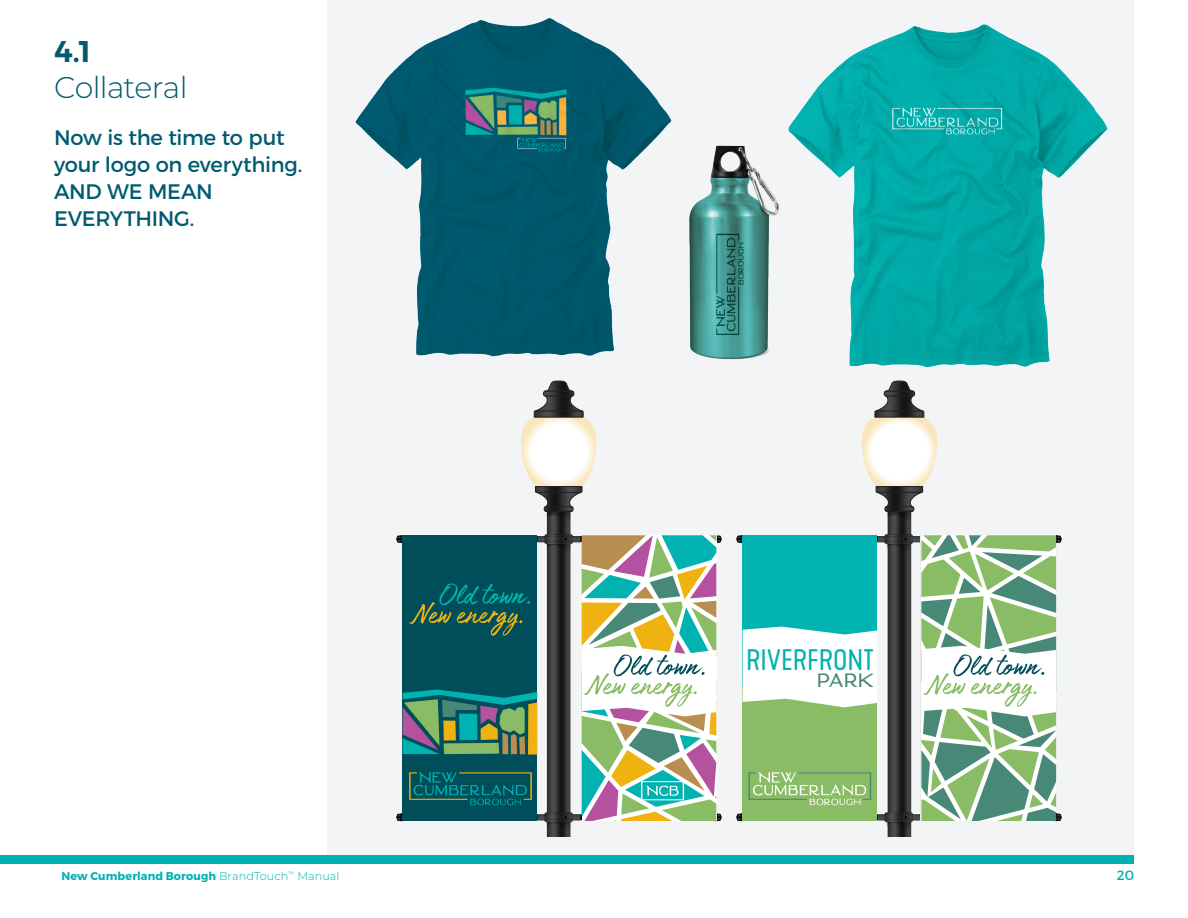
<style>
.page{position:relative;width:1188px;height:918px;background:#fff}
.page>*{position:absolute;margin:0;border:0;box-sizing:border-box;transform-origin:0 0}
.t1{font:300 30px "Montserrat";letter-spacing:-.025em;color:#005a70}
.t2{font:600 30px "Montserrat";color:#005a70}
.t3{font:expanded 27.75px "Kapra Neue";color:#00b2b0}
.t4{font:700 25.8px "Marisa";color:#488877}
.t5{font:21px/27px "Montserrat";letter-spacing:-.015em;color:#005a70}
.t6{font:13.5px "Montserrat";color:#00b1b3}
.t7{font:700 11.25px "Montserrat";letter-spacing:.01em;color:#00b1b3}
.s1{font-weight:300}
</style>
<div class="page">
<div style="left:327px;top:0;width:807px;height:864px;background:#f3f4f5"></div>
<div style="left:0;top:855px;width:1134px;height:9px;background:#00b1b3"></div>
<img style="left:355px;top:18px;width:317px;height:339px">
<img style="left:689px;top:145px;width:91px;height:215px">
<img style="left:788px;top:24px;width:320px;height:344px">
<svg style="left:737px;top:381px;width:324px;height:456px"></svg>
<svg style="left:397px;top:381px;width:324px;height:456px"></svg>
<h1 class="t2" style="left:54px;top:32px;width:39px">4.1</h1>
<h1 class="t1" style="left:54px;top:66px;width:135px">Collateral</h1>
<p class="t5" style="left:54px;top:124px;width:250px">Now is the time to put your logo on everything.<br>AND WE MEAN<br>EVERYTHING.</p>
<h2 class="t3" style="left:746px;top:643px;width:129px">RIVERFRONT</h2>
<p class="t4" style="left:817px;top:669px;width:59px">PARK</p>
<p class="t7" style="left:62px;top:869px;width:279px">New Cumberland Borough <span class="s1">BrandTouch</span><sup>™</sup> <span class="s1">Manual</span></p>
<p class="t6" style="left:1117px;top:867px;width:19px">20</p>
</div>
